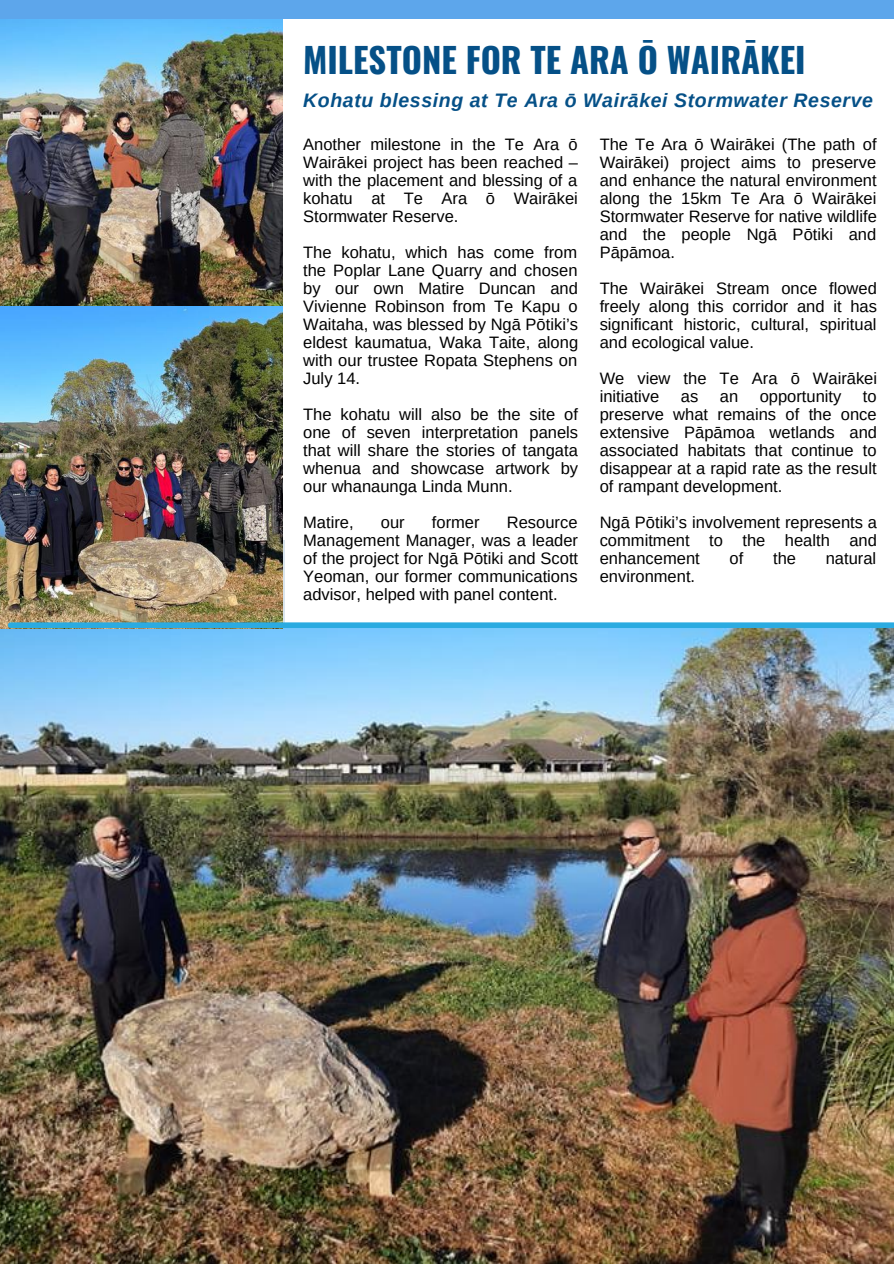
<style>
.page{position:relative;width:894px;height:1264px;background:#fff}
.page>*{position:absolute;margin:0;border:0;box-sizing:border-box;transform-origin:0 0}
.t1{font:700 34.5px "Oswald";color:#055087}
.t2{font:italic 700 19.5px "Arimo";letter-spacing:.03em;color:#055087}
.t3{font:16.5px/18px "Arimo";color:#000;text-align:justify}
</style>
<div class="page">
<img style="left:0;top:19px;width:282px;height:609px">
<img style="left:0;top:628px;width:893px;height:635px">
<div style="left:0;top:0;width:893px;height:19px;background:#5da6eb"></div>
<div style="left:11px;top:622px;width:882px;height:6px;background:#2babe1"></div>
<h1 class="t1" style="left:303px;top:32px;width:503px">MILESTONE FOR TE ARA Ō WAIRĀKEI</h1>
<p class="t2" style="left:303px;top:90px;width:571px">Kohatu blessing at Te Ara ō Wairākei Stormwater Reserve</p>
<p class="t3" style="left:303px;top:135px;width:276px">Another milestone in the Te Ara ō Wairākei project has been reached – with the placement and blessing of a kohatu at Te Ara ō Wairākei Stormwater Reserve.</p>
<p class="t3" style="left:303px;top:243px;width:276px">The kohatu, which has come from the Poplar Lane Quarry and chosen by our own Matire Duncan and Vivienne Robinson from Te Kapu o Waitaha, was blessed by Ngā Pōtiki’s eldest kaumatua, Waka Taite, along with our trustee Ropata Stephens on July 14.</p>
<p class="t3" style="left:303px;top:405px;width:276px">The kohatu will also be the site of one of seven interpretation panels that will share the stories of tangata whenua and showcase artwork by our whanaunga Linda Munn.</p>
<p class="t3" style="left:303px;top:513px;width:52px">Matire,</p>
<p class="t3" style="left:381px;top:513px;width:25px">our</p>
<p class="t3" style="left:432px;top:513px;width:49px">former</p>
<p class="t3" style="left:599px;top:135px;width:278px">The Te Ara ō Wairākei (The path of Wairākei) project aims to preserve and enhance the natural environment along the 15km Te Ara ō Wairākei Stormwater Reserve for native wildlife and the people Ngā Pōtiki and Pāpāmoa.</p>
<p class="t3" style="left:599px;top:279px;width:279px">The Wairākei Stream once flowed freely along this corridor and it has significant historic, cultural, spiritual and ecological value.</p>
<p class="t3" style="left:599px;top:369px;width:279px">We view the Te Ara ō Wairākei initiative</p>
<p class="t3" style="left:680px;top:387px;width:19px">as</p>
<p class="t3" style="left:719px;top:387px;width:20px">an</p>
<p class="t3" style="left:759px;top:387px;width:83px">opportunity</p>
<p class="t3" style="left:599px;top:387px;width:279px;text-indent:263px">to preserve what remains of the once extensive Pāpāmoa wetlands and associated habitats that continue to disappear at a rapid rate as the result of rampant development.</p>
<p class="t3" style="left:599px;top:513px;width:279px">Ngā Pōtiki’s involvement represents a commitment to the health and enhancement</p>
<p class="t3" style="left:303px;top:513px;width:276px;text-indent:203px">Resource Management Manager, was a leader of the project for Ngā Pōtiki and Scott Yeoman, our former communications advisor, helped with panel content.</p>
<p class="t3" style="left:729px;top:549px;width:15px">of</p>
<p class="t3" style="left:772px;top:549px;width:24px">the</p>
<p class="t3" style="left:825px;top:549px;width:52px">natural</p>
<p class="t3" style="left:599px;top:567px;width:97px">environment.</p>
</div>
